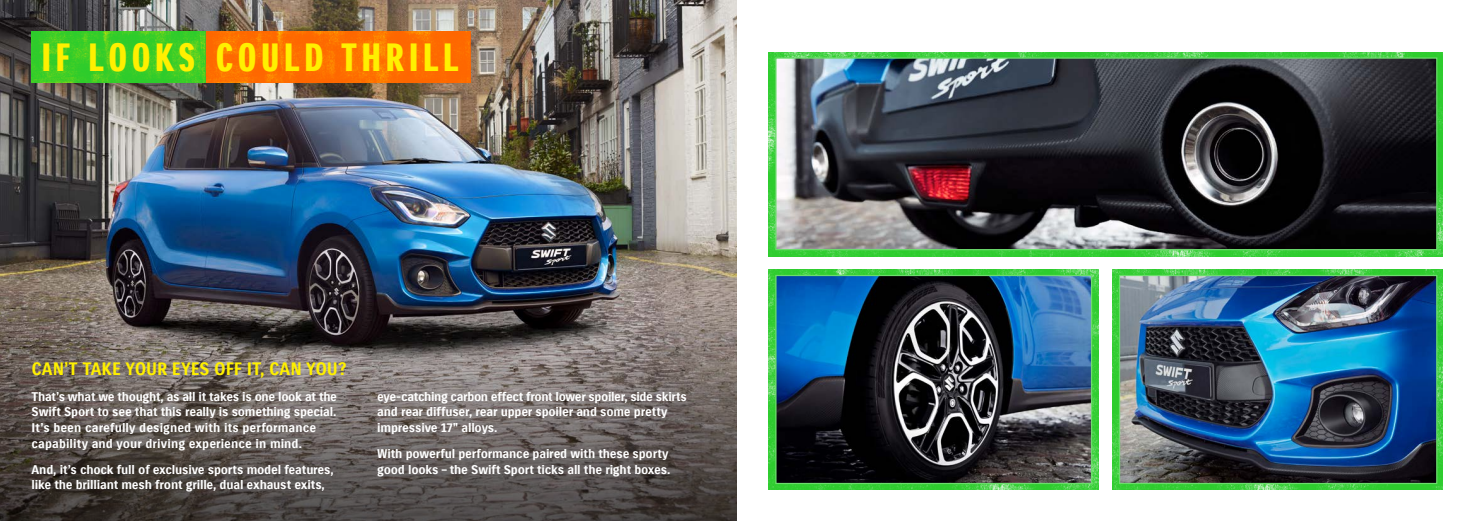
<style>
.page{position:relative;width:1474px;height:521px;background:#fff}
.page>*{position:absolute;margin:0;border:0;box-sizing:border-box;transform-origin:0 0}
.t1{font:38.32px "Suzuki PRO Headline";letter-spacing:.12em;color:#fff000}
.t2{font:17.5px "Suzuki PRO Bold";color:#fff000}
.t3{font:12.25px/15.8px "Suzuki PRO Bold";letter-spacing:-.015em;color:#fff}
</style>
<div class="page">
<img style="left:768px;top:269px;width:330px;height:220px">
<img style="left:1112px;top:269px;width:330px;height:220px">
<img style="left:768px;top:52px;width:674px;height:204px">
<img style="left:1118px;top:274px;width:319px;height:211px">
<img style="left:0;top:0;width:737px;height:212px">
<svg style="left:774px;top:57px;width:663px;height:194px;background:#3b3e41"></svg>
<img style="left:774px;top:274px;width:318px;height:211px">
<img style="left:0;top:212px;width:737px;height:309px">
<img style="left:205px;top:32px;width:265px;height:51px">
<svg style="left:32px;top:32px;width:173px;height:51px;background:#3dcd27"></svg>
<h1 class="t1" style="left:42px;top:34px;width:418px">IF LOOKS COULD THRILL</h1>
<h2 class="t2" style="left:32px;top:358px;width:316px">CAN’T TAKE YOUR EYES OFF IT, CAN YOU?</h2>
<p class="t3" style="left:32px;top:388px;width:307px">That’s what we thought, as all it takes is one look at the Swift Sport to see that this really is something special.<br>It’s been carefully designed with its performance capability and your driving experience in mind.</p>
<p class="t3" style="left:32px;top:461px;width:304px">And, it’s chock full of exclusive sports model features, like the brilliant mesh front grille, dual exhaust exits,</p>
<p class="t3" style="left:377px;top:388px;width:311px">eye-catching carbon effect front lower spoiler, side skirts and rear diffuser, rear upper spoiler and some pretty impressive 17" alloys.</p>
<p class="t3" style="left:377px;top:446px;width:295px">With powerful performance paired with these sporty good looks – the Swift Sport ticks all the right boxes.</p>
</div>
